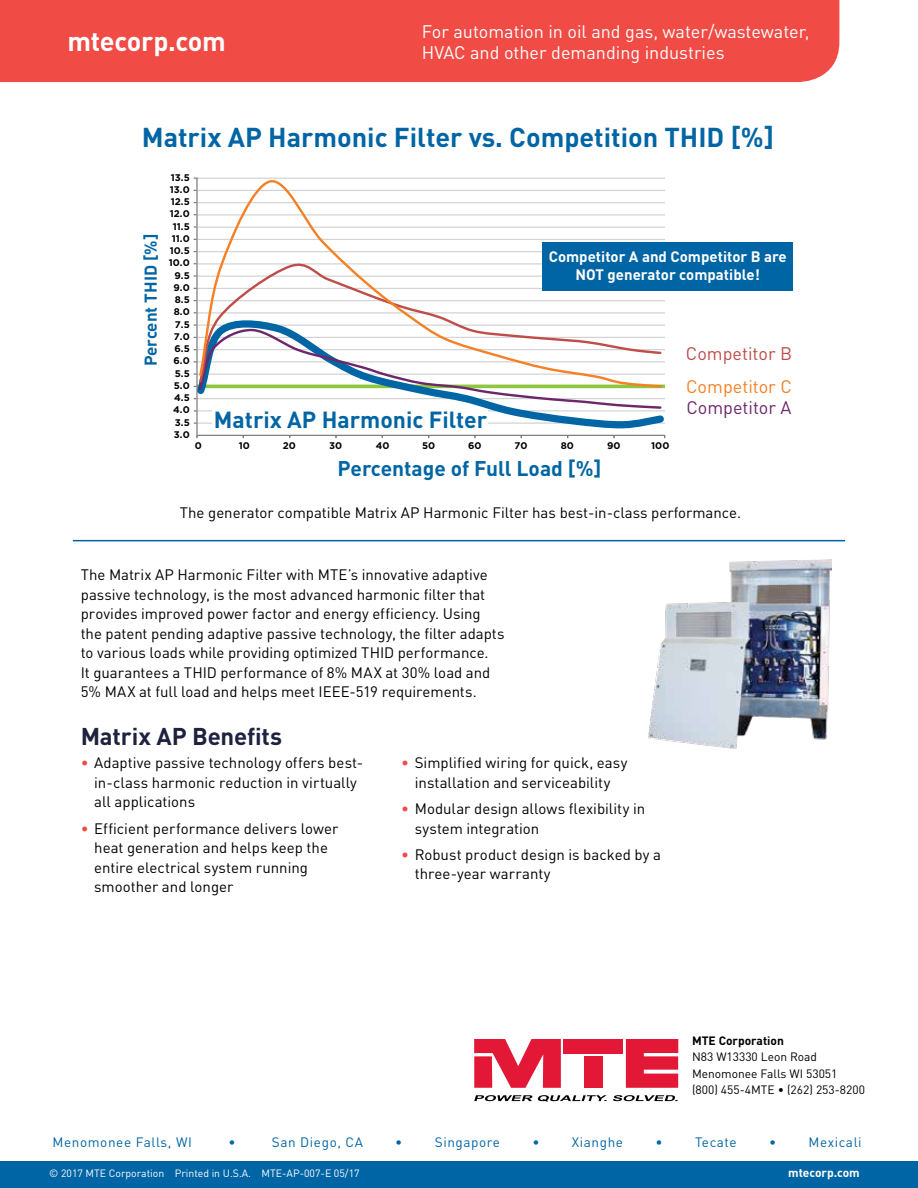
<style>
.page{position:relative;width:918px;height:1188px;background:#fff}
.page>*{position:absolute;margin:0;border:0;box-sizing:border-box;transform-origin:0 0}
.t1{font:700 27px "DINOT";color:#0065a4}
.t2{font:700 27px "DINOT";letter-spacing:-.015em;color:#fff}
.t3{font:700 24px "DINOT";letter-spacing:-.01em;color:#1e223f}
.t4{font:700 22.95px "DINOT";color:#0065a4}
.t5{font:700 21px "DINOT";color:#0065a4}
.t6{font:18px "DINOT";color:#fff}
.t7{font:18px "DINOT";color:#f58025}
.t8{font:18px "DINOT";color:#6d276a}
.t9{font:18px "DINOT";color:#be4c49}
.t10{font:700 16.95px "DINOT";color:#0065a4}
.t11{font:15px/19.5px "DINOT";color:#000}
.t12{font:700 15px/18px "DINOT";color:#fff;text-align:center}
.t13{font:13.5px "DINOT";letter-spacing:.045em;color:#0065a4}
.t14{font:12px/16.5px "DINOT";color:#000}
.t15{font:700 12px "DINOT";color:#000}
.t16{font:700 12px "DINOT";color:#fff}
.t17{font:10.5px "DINOT";color:#fff}
.t18{font:700 9.6px "Gotham";color:#010101}
.s1{color:#f04b45}
</style>
<div class="page">
<div style="left:0;top:0;width:839px;height:82px;background:#f04b45"></div>
<hr style="left:197px;top:202px;width:468px;height:1px;background:#d1d3d4">
<hr style="left:197px;top:300px;width:468px;height:1px;background:#d1d3d4">
<hr style="left:197px;top:239px;width:468px;height:1px;background:#d1d3d4">
<hr style="left:197px;top:227px;width:468px;height:1px;background:#d1d3d4">
<hr style="left:197px;top:214px;width:468px;height:2px;background:#d1d3d4">
<hr style="left:197px;top:190px;width:468px;height:1px;background:#d1d3d4">
<hr style="left:197px;top:178px;width:468px;height:1px;background:#d1d3d4">
<hr style="left:196px;top:178px;width:2px;height:257px;background:#797a7d">
<hr style="left:197px;top:435px;width:468px;height:1px;background:#797a7d">
<svg style="left:193px;top:310px;width:472px;height:122px"></svg>
<svg style="left:194px;top:324px;width:469px;height:88px"></svg>
<svg style="left:198px;top:177px;width:466px;height:212px"></svg>
<div style="left:212px;top:410px;width:275px;height:21px;background:#fff"></div>
<img style="left:649px;top:560px;width:183px;height:189px">
<hr style="left:73px;top:540px;width:772px;height:1px;background:#0065a4">
<div style="left:543px;top:242px;width:250px;height:48px;background:#0065a4"></div>
<div style="left:0;top:1161px;width:918px;height:27px;background:#0065a4"></div>
<svg style="left:626px;top:1039px;width:52px;height:49px;background:#e52f4b"></svg>
<svg style="left:474px;top:1039px;width:87px;height:49px"></svg>
<div style="left:584px;top:1056px;width:19px;height:32px;background:#e31837"></div>
<div style="left:564px;top:1039px;width:59px;height:14px;background:#e31837"></div>
<svg style="left:474px;top:1095px;width:58px;height:6px"></svg>
<svg style="left:538px;top:1095px;width:69px;height:7px"></svg>
<svg style="left:613px;top:1095px;width:65px;height:6px"></svg>
<h1 class="t2" style="left:68px;top:24px;width:160px">mtecorp.com</h1>
<p class="t6" style="left:422px;top:20px;width:389px">For automation in oil and gas, water/wastewater,</p>
<p class="t6" style="left:422px;top:41px;width:304px">HVAC and other demanding industries</p>
<h1 class="t1" style="left:142px;top:119px;width:634px">Matrix AP Harmonic Filter vs. Competition THID [%]</h1>
<p class="t18" style="left:171px;top:171px;width:20px">13.5</p>
<p class="t18" style="left:170px;top:183px;width:21px">13.0</p>
<p class="t18" style="left:171px;top:195px;width:20px">12.5</p>
<p class="t18" style="left:170px;top:208px;width:21px">12.0</p>
<p class="t10" style="left:140px;top:366px;width:134px;rotate:-90deg">Percent THID [%]</p>
<p class="t18" style="left:173px;top:220px;width:18px">11.5</p>
<p class="t18" style="left:172px;top:232px;width:19px">11.0</p>
<p class="t18" style="left:170px;top:244px;width:21px">10.5</p>
<p class="t18" style="left:169px;top:257px;width:22px">10.0</p>
<p class="t18" style="left:175px;top:269px;width:17px">9.5</p>
<p class="t18" style="left:174px;top:281px;width:18px">9.0</p>
<p class="t18" style="left:175px;top:293px;width:16px">8.5</p>
<p class="t18" style="left:174px;top:306px;width:17px">8.0</p>
<p class="t18" style="left:175px;top:318px;width:16px">7.5</p>
<p class="t18" style="left:174px;top:330px;width:17px">7.0</p>
<p class="t18" style="left:175px;top:342px;width:17px">6.5</p>
<p class="t18" style="left:174px;top:355px;width:18px">6.0</p>
<p class="t18" style="left:175px;top:367px;width:16px">5.5</p>
<p class="t18" style="left:174px;top:379px;width:17px">5.0</p>
<p class="t18" style="left:174px;top:391px;width:17px">4.5</p>
<p class="t18" style="left:173px;top:404px;width:18px">4.0</p>
<p class="t18" style="left:175px;top:416px;width:16px">3.5</p>
<p class="t18" style="left:174px;top:428px;width:17px">3.0</p>
<h3 class="t4" style="left:214px;top:405px;width:275px">Matrix AP Harmonic Filter</h3>
<p class="t12" style="left:549px;top:247px;width:240px">Competitor A and Competitor B are<br>NOT generator compatible!</p>
<p class="t9" style="left:686px;top:342px;width:108px">Competitor B</p>
<p class="t7" style="left:686px;top:375px;width:107px">Competitor C</p>
<p class="t8" style="left:686px;top:396px;width:107px">Competitor A</p>
<p class="t18" style="left:195px;top:440px;width:9px">0</p>
<p class="t18" style="left:239px;top:440px;width:13px">10</p>
<p class="t18" style="left:283px;top:440px;width:15px">20</p>
<p class="t18" style="left:329px;top:440px;width:15px">30</p>
<p class="t18" style="left:376px;top:440px;width:15px">40</p>
<p class="t18" style="left:422px;top:440px;width:15px">50</p>
<p class="t18" style="left:468px;top:440px;width:15px">60</p>
<p class="t18" style="left:514px;top:440px;width:15px">70</p>
<p class="t18" style="left:561px;top:440px;width:15px">80</p>
<p class="t18" style="left:607px;top:440px;width:15px">90</p>
<p class="t18" style="left:651px;top:440px;width:20px">100</p>
<h3 class="t5" style="left:338px;top:455px;width:266px">Percentage of Full Load [%]</h3>
<p class="t11" style="left:180px;top:503px;width:563px">The generator compatible Matrix AP Harmonic Filter has best-in-class performance.</p>
<p class="t11" style="left:81px;top:565px;width:425px">The Matrix AP Harmonic Filter with MTE’s innovative adaptive passive technology, is the most advanced harmonic filter that provides improved power factor and energy efficiency. Using the patent pending adaptive passive technology, the filter adapts to various loads while providing optimized THID performance.<br>It guarantees a THID performance of 8% MAX at 30% load and 5% MAX at full load and helps meet IEEE-519 requirements.</p>
<h2 class="t3" style="left:81px;top:720px;width:203px">Matrix AP Benefits</h2>
<p class="t11" style="left:94px;top:753px;width:270px;text-indent:-13px"><span class="s1">•</span> Adaptive passive technology offers best&shy;in-class harmonic reduction in virtually all applications</p>
<p class="t11" style="left:94px;top:818px;width:246px;text-indent:-14px"><span class="s1">•</span> Efficient performance delivers lower heat generation and helps keep the entire electrical system running smoother and longer</p>
<p class="t11" style="left:401px;top:753px;width:228px;text-align:center"><span class="s1">•</span> Simplified wiring for quick, easy installation and serviceability</p>
<p class="t11" style="left:415px;top:799px;width:232px;text-indent:-14px"><span class="s1">•</span> Modular design allows flexibility in system integration</p>
<p class="t11" style="left:415px;top:844px;width:248px;text-indent:-14px"><span class="s1">•</span> Robust product design is backed by a three-year warranty</p>
<p class="t15" style="left:692px;top:1033px;width:93px">MTE Corporation</p>
<p class="t14" style="left:692px;top:1049px;width:174px">N83 W13330 Leon Road<br>Menomonee Falls WI 53051 (800) 455-4MTE • (262) 253-8200</p>
<p class="t13" style="left:52px;top:1133px;width:141px">Menomonee Falls, WI</p>
<p class="t13" style="left:228px;top:1133px;width:9px">•</p>
<p class="t13" style="left:272px;top:1133px;width:93px">San Diego, CA</p>
<p class="t13" style="left:395px;top:1133px;width:106px">• Singapore</p>
<p class="t13" style="left:532px;top:1133px;width:92px">• Xianghe</p>
<p class="t13" style="left:655px;top:1133px;width:83px">• Tecate</p>
<p class="t13" style="left:769px;top:1133px;width:94px">• Mexicali</p>
<p class="t17" style="left:49px;top:1166px;width:312px">© 2017 MTE Corporation Printed in U.S.A. MTE-AP-007-E 05/17</p>
<p class="t16" style="left:788px;top:1165px;width:73px">mtecorp.com</p>
</div>
